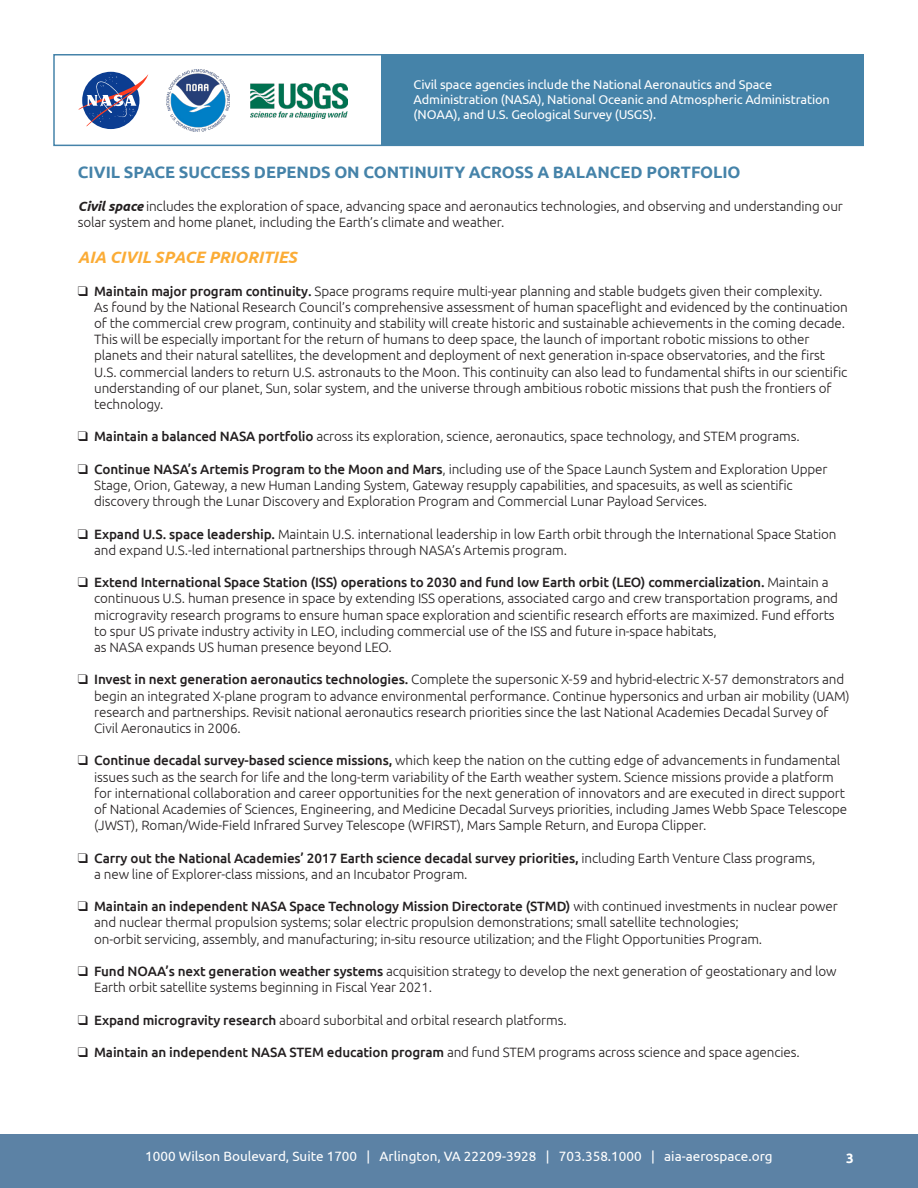
<style>
.page{position:relative;width:918px;height:1188px;background:#fff}
.page>*{position:absolute;margin:0;border:0;box-sizing:border-box;transform-origin:0 0}
.t1{font:700 16.5px "Ubuntu";letter-spacing:-.005em;color:#4583a9}
.t2{font:italic 700 16.5px "Ubuntu";letter-spacing:-.005em;color:#fbac36}
.t3{font:300 13.5px/16.2px "Ubuntu";letter-spacing:-.01em;color:#231f20}
.t4{font:13.5px "Ubuntu";color:#fff}
.t5{font:700 13.5px "Ubuntu";color:#fff}
.t6{font:12.75px/15px "Ubuntu";letter-spacing:-.01em;color:#fff}
.s1{font-weight:700;font-style:italic}
.s2{font-weight:500}
</style>
<div class="page">
<div style="left:381px;top:55px;width:482px;height:90px;background:#4583a9"></div>
<div style="left:0;top:1134px;width:918px;height:54px;background:#5c82a5"></div>
<svg style="left:78px;top:74px;width:70px;height:53px"></svg>
<img style="left:167px;top:69px;width:62px;height:63px">
<img style="left:251px;top:83px;width:96px;height:36px">
<div style="left:53px;top:54px;width:811px;height:92px;border:2px solid #4583a9"></div>
<p class="t6" style="left:414px;top:76px;width:418px">Civil space agencies include the National Aeronautics and Space<br>Administration (NASA), National Oceanic and Atmospheric Administration (NOAA), and U.S. Geological Survey (USGS).</p>
<p class="t1" style="left:78px;top:162px;width:664px">CIVIL SPACE SUCCESS DEPENDS ON CONTINUITY ACROSS A BALANCED PORTFOLIO</p>
<p class="t3" style="left:78px;top:198px;width:767px"><span class="s1">Civil space</span> includes the exploration of space, advancing space and aeronautics technologies, and observing and understanding our solar system and home planet, including the Earth’s climate and weather.</p>
<p class="t2" style="left:78px;top:247px;width:221px">AIA CIVIL SPACE PRIORITIES</p>
<p class="t3" style="left:94px;top:282px;width:755px;text-indent:-16px">❑ <span class="s2">Maintain major program continuity.</span> Space programs require multi-year planning and stable budgets given their complexity.<br>As found by the National Research Council’s comprehensive assessment of human spaceflight and evidenced by the continuation of the commercial crew program, continuity and stability will create historic and sustainable achievements in the coming decade.<br>This will be especially important for the return of humans to deep space, the launch of important robotic missions to other planets and their natural satellites, the development and deployment of next generation in-space observatories, and the first U.S. commercial landers to return U.S. astronauts to the Moon. This continuity can also lead to fundamental shifts in our scientific understanding of our planet, Sun, solar system, and the universe through ambitious robotic missions that push the frontiers of technology.</p>
<p class="t3" style="left:78px;top:428px;width:723px">❑ <span class="s2">Maintain a balanced NASA portfolio</span> across its exploration, science, aeronautics, space technology, and STEM programs.</p>
<p class="t3" style="left:94px;top:461px;width:735px;text-indent:-16px">❑ <span class="s2">Continue NASA’s Artemis Program to the Moon and Mars</span>, including use of the Space Launch System and Exploration Upper<br>Stage, Orion, Gateway, a new Human Landing System, Gateway resupply capabilities, and spacesuits, as well as scientific discovery through the Lunar Discovery and Exploration Program and Commercial Lunar Payload Services.</p>
<p class="t3" style="left:94px;top:525px;width:744px;text-indent:-16px">❑ <span class="s2">Expand U.S. space leadership.</span> Maintain U.S. international leadership in low Earth orbit through the International Space Station and expand U.S.-led international partnerships through NASA’s Artemis program.</p>
<p class="t3" style="left:94px;top:574px;width:745px;text-indent:-16px">❑ <span class="s2">Extend International Space Station (ISS) operations to 2030 and fund low Earth orbit (LEO) commercialization.</span> Maintain a continuous U.S. human presence in space by extending ISS operations, associated cargo and crew transportation programs, and microgravity research programs to ensure human space exploration and scientific research efforts are maximized. Fund efforts to spur US private industry activity in LEO, including commercial use of the ISS and future in-space habitats,<br>as NASA expands US human presence beyond LEO.</p>
<p class="t3" style="left:94px;top:671px;width:757px;text-indent:-16px">❑ <span class="s2">Invest in next generation aeronautics technologies.</span> Complete the supersonic X-59 and hybrid-electric X-57 demonstrators and begin an integrated X-plane program to advance environmental performance. Continue hypersonics and urban air mobility (UAM) research and partnerships. Revisit national aeronautics research priorities since the last National Academies Decadal Survey of Civil Aeronautics in 2006.</p>
<p class="t3" style="left:94px;top:752px;width:755px;text-indent:-16px">❑ <span class="s2">Continue decadal survey-based science missions,</span> which keep the nation on the cutting edge of advancements in fundamental issues such as the search for life and the long-term variability of the Earth weather system. Science missions provide a platform for international collaboration and career opportunities for the next generation of innovators and are executed in direct support of National Academies of Sciences, Engineering, and Medicine Decadal Surveys priorities, including James Webb Space Telescope (JWST), Roman/Wide-Field Infrared Survey Telescope (WFIRST), Mars Sample Return, and Europa Clipper.</p>
<p class="t3" style="left:94px;top:849px;width:723px;text-indent:-16px">❑ <span class="s2">Carry out the National Academies’ 2017 Earth science decadal survey priorities,</span> including Earth Venture Class programs, a new line of Explorer-class missions, and an Incubator Program.</p>
<p class="t3" style="left:94px;top:898px;width:745px;text-indent:-16px">❑ <span class="s2">Maintain an independent NASA Space Technology Mission Directorate (STMD)</span> with continued investments in nuclear power and nuclear thermal propulsion systems; solar electric propulsion demonstrations; small satellite technologies;<br>on-orbit servicing, assembly, and manufacturing; in-situ resource utilization; and the Flight Opportunities Program.</p>
<p class="t3" style="left:94px;top:963px;width:744px;text-indent:-16px">❑ <span class="s2">Fund NOAA’s next generation weather systems</span> acquisition strategy to develop the next generation of geostationary and low<br>Earth orbit satellite systems beginning in Fiscal Year 2021.</p>
<p class="t3" style="left:78px;top:1011px;width:490px">❑ <span class="s2">Expand microgravity research</span> aboard suborbital and orbital research platforms.</p>
<p class="t3" style="left:78px;top:1044px;width:723px">❑ <span class="s2">Maintain an independent NASA STEM education program</span> and fund STEM programs across science and space agencies.</p>
<p class="t4" style="left:145px;top:1148px;width:629px">1000 Wilson Boulevard, Suite 1700 | Arlington, VA 22209-3928 | 703.358.1000 | aia-aerospace.org</p>
<p class="t5" style="left:846px;top:1150px;width:9px">3</p>
</div>
